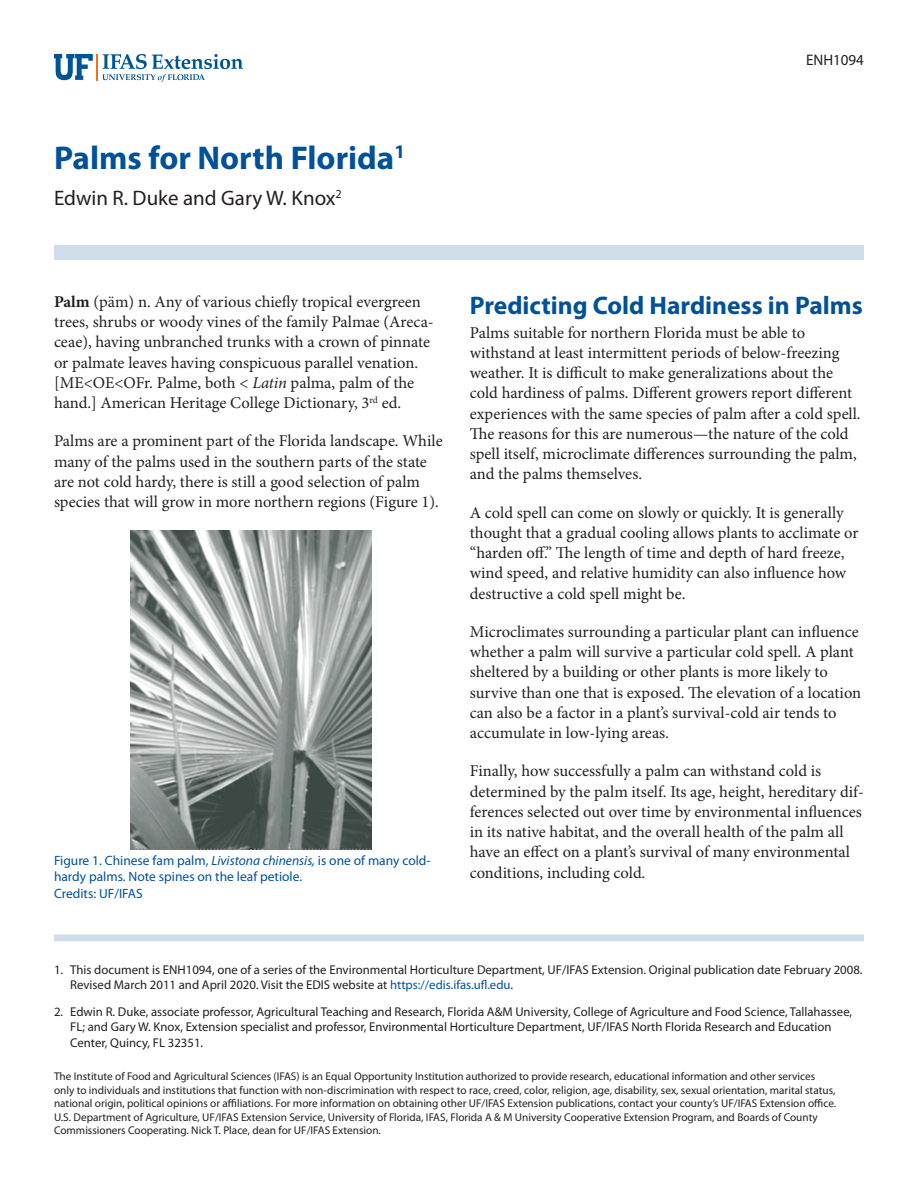
<style>
.page{position:relative;width:918px;height:1188px;background:#fff}
.page>*{position:absolute;margin:0;border:0;box-sizing:border-box;transform-origin:0 0}
.TitleRegular{font:700 33px "Myriad Pro";color:#01519a}
.SectionHeading0{font:700 25.5px "Myriad Pro";color:#01519a}
.Author{font:21px "Myriad Pro";color:#231f20}
.Paragraph{font:16.5px/20.2px "Minion Pro";color:#231f20}
.PubNumber{font:15.3px "Myriad Pro";color:#231f20}
.t1{font:13.5px/16.5px "Myriad Pro";color:#01519a}
.t2{font:12.75px/15.3px "Myriad Pro";color:#231f20}
.Disclaimer{font:11.25px/13.5px "Myriad Pro";color:#231f20}
.s1{font-weight:700}
.s2{font-style:italic}
.s3{color:#01519a}
</style>
<div class="page">
<svg style="left:54px;top:54px;width:189px;height:28px"></svg>
<div style="left:54px;top:245px;width:810px;height:15px;background:#d0deeb"></div>
<div style="left:54px;top:935px;width:810px;height:6px;background:#d0deeb"></div>
<img style="left:130px;top:530px;width:242px;height:319px">
<p class="TitleRegular" style="left:54px;top:136px;width:353px">Palms for North Florida<sup>1</sup></p>
<p class="Author" style="left:54px;top:185px;width:289px">Edwin R. Duke and Gary W. Knox<sup>2</sup></p>
<p class="PubNumber" style="left:806px;top:51px;width:59px">ENH1094</p>
<p class="Paragraph" style="left:54px;top:292px;width:381px"><span class="s1">Palm</span> (päm) n. Any of various chiefly tropical evergreen trees, shrubs or woody vines of the family Palmae (Areca&shy;ceae), having unbranched trunks with a crown of pinnate or palmate leaves having conspicuous parallel venation. [ME&lt;OE&lt;OFr. Palme, both &lt; <span class="s2">Latin</span> palma, palm of the hand.] American Heritage College Dictionary, 3<sup>rd</sup> ed.</p>
<p class="Paragraph" style="left:54px;top:431px;width:390px">Palms are a prominent part of the Florida landscape. While many of the palms used in the southern parts of the state are not cold hardy, there is still a good selection of palm species that will grow in more northern regions (Figure 1).</p>
<p class="t1" style="left:54px;top:852px;width:378px">Figure 1. Chinese fam palm, <span class="s2">Livistona chinensis,</span> is one of many cold&shy;hardy palms. Note spines on the leaf petiole.<br>Credits: UF/IFAS</p>
<p class="SectionHeading0" style="left:470px;top:289px;width:395px">Predicting Cold Hardiness in Palms</p>
<p class="Paragraph" style="left:470px;top:322px;width:392px">Palms suitable for northern Florida must be able to withstand at least intermittent periods of below-freezing weather. It is difficult to make generalizations about the cold hardiness of palms. Different growers report different experiences with the same species of palm after a cold spell.<br>The reasons for this are numerous—the nature of the cold spell itself, microclimate differences surrounding the palm, and the palms themselves.</p>
<p class="Paragraph" style="left:470px;top:502px;width:390px">A cold spell can come on slowly or quickly. It is generally thought that a gradual cooling allows plants to acclimate or “harden off.” The length of time and depth of hard freeze, wind speed, and relative humidity can also influence how destructive a cold spell might be.</p>
<p class="Paragraph" style="left:470px;top:622px;width:393px">Microclimates surrounding a particular plant can influence whether a palm will survive a particular cold spell. A plant sheltered by a building or other plants is more likely to survive than one that is exposed. The elevation of a location can also be a factor in a plant’s survival-cold air tends to accumulate in low-lying areas.</p>
<p class="Paragraph" style="left:470px;top:761px;width:396px">Finally, how successfully a palm can withstand cold is determined by the palm itself. Its age, height, hereditary dif&shy;ferences selected out over time by environmental influences in its native habitat, and the overall health of the palm all have an effect on a plant’s survival of many environmental conditions, including cold.</p>
<p class="t2" style="left:70px;top:961px;width:794px;text-indent:-16px">1. This document is ENH1094, one of a series of the Environmental Horticulture Department, UF/IFAS Extension. Original publication date February 2008.<br>Revised March 2011 and April 2020. Visit the EDIS website at <span class="s3">https://edis.ifas.ufl.edu</span>.</p>
<p class="t2" style="left:70px;top:1004px;width:784px;text-indent:-16px">2. Edwin R. Duke, associate professor, Agricultural Teaching and Research, Florida A&amp;M University, College of Agriculture and Food Science, Tallahassee,<br>FL; and Gary W. Knox, Extension specialist and professor, Environmental Horticulture Department, UF/IFAS North Florida Research and Education<br>Center, Quincy, FL 32351.</p>
<p class="Disclaimer" style="left:54px;top:1069px;width:784px">The Institute of Food and Agricultural Sciences (IFAS) is an Equal Opportunity Institution authorized to provide research, educational information and other services only to individuals and institutions that function with non-discrimination with respect to race, creed, color, religion, age, disability, sex, sexual orientation, marital status, national origin, political opinions or affiliations. For more information on obtaining other UF/IFAS Extension publications, contact your county’s UF/IFAS Extension office.<br>U.S. Department of Agriculture, UF/IFAS Extension Service, University of Florida, IFAS, Florida A &amp; M University Cooperative Extension Program, and Boards of County Commissioners Cooperating. Nick T. Place, dean for UF/IFAS Extension.</p>
</div>
